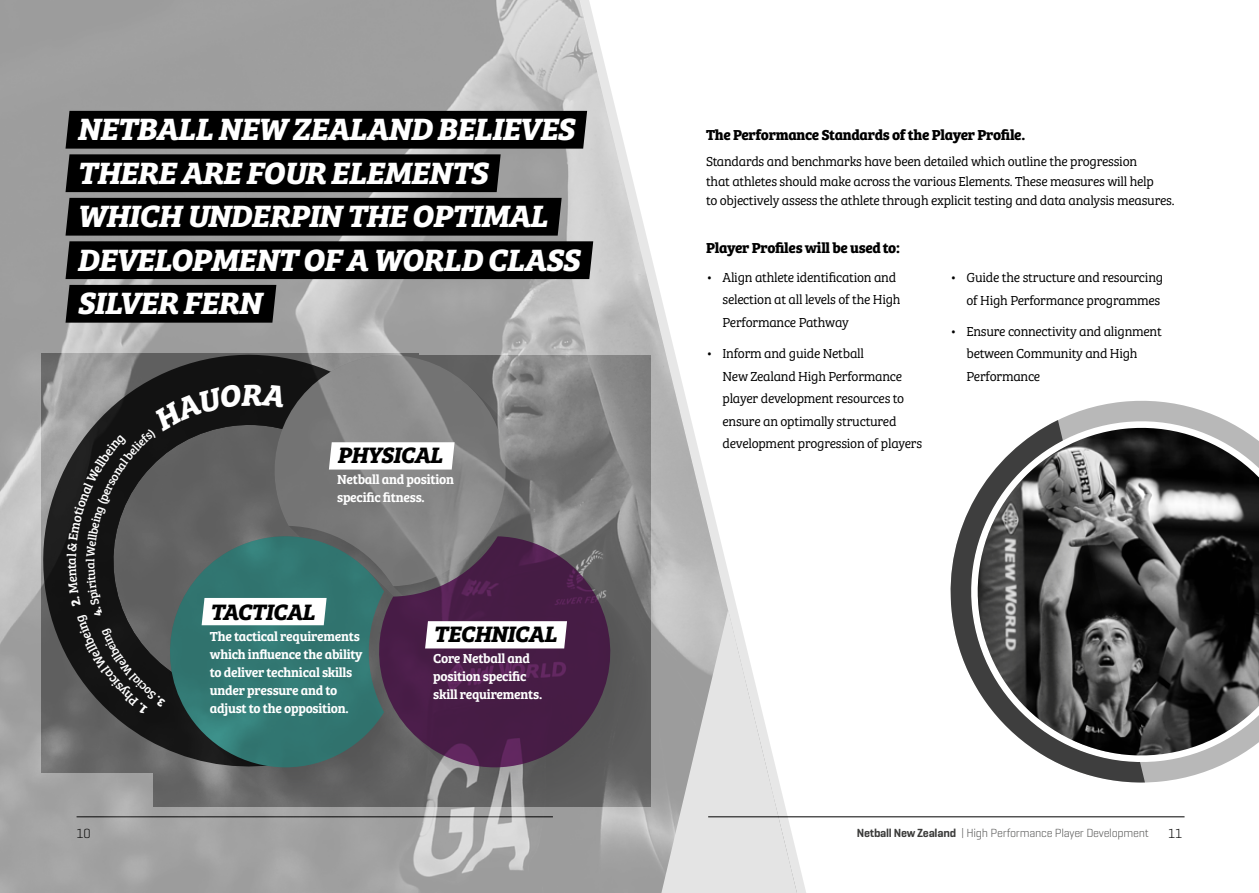
<style>
.page{position:relative;width:1259px;height:893px;background:#fff}
.page>*{position:absolute;margin:0;border:0;box-sizing:border-box;transform-origin:0 0}
.t1{font:italic 700 31.95px/43.5px "Bree Serif";letter-spacing:-.02em;color:#fff}
.t2{font:italic 700 23.1px "Bree Serif";letter-spacing:-.02em;color:#000}
.t3{font:700 15px "Bree Serif";letter-spacing:-.02em;color:#000}
.t4{font:300 13.5px/22.5px "Bree Serif";letter-spacing:-.02em;color:#000}
.t5{font:600 13.5px/18px "Bree Serif";letter-spacing:-.02em;color:#fff}
.t6{font:300 13.5px "Geogrotesque";color:#000}
.t7{font:13.2px "Bree Serif";color:#fff}
.t8{font:12.15px "Bree Serif";color:#fff}
.t9{font:300 12px "Geogrotesque";letter-spacing:-.02em;color:#575756}
.s1{font-weight:600;color:#3c3c3b}
.s2{font-family:"Bree Serif";font-weight:100}
</style>
<div class="page">
<img style="left:0;top:0;width:737px;height:893px">
<svg style="left:658px;top:610px;width:142px;height:283px"></svg>
<hr style="left:708px;top:816px;width:476px;height:1px;background:#000">
<svg style="left:1067px;top:400px;width:150px;height:383px;fill:#b8b8b8"></svg>
<svg style="left:1058px;top:416px;width:201px;height:351px;background:#515151"></svg>
<svg style="left:950px;top:420px;width:195px;height:363px"></svg>
<svg style="left:66px;top:111px;width:521px;height:81px;background:#191919"></svg>
<svg style="left:66px;top:198px;width:527px;height:81px;background:#121212"></svg>
<div style="left:66px;top:285px;width:210px;height:38px;background:#000"></div>
<svg style="left:41px;top:353px;width:372px;height:415px;background:#5d5d5d"></svg>
<svg style="left:384px;top:536px;width:230px;height:231px;background:#533852"></svg>
<svg style="left:274px;top:355px;width:231px;height:29px;background:#6d6d6d"></svg>
<svg style="left:154px;top:714px;width:230px;height:53px;background:#36605d"></svg>
<svg style="left:67px;top:384px;width:500px;height:330px;background:#5c6167"></svg>
<h1 class="t1" style="left:77px;top:105px;width:504px">NETBALL NEW ZEALAND BELIEVES<br>THERE ARE FOUR ELEMENTS<br>WHICH UNDERPIN THE OPTIMAL<br>DEVELOPMENT OF A WORLD CLASS<br>SILVER FERN</h1>
<p class="t7" style="left:62px;top:564px;width:9px;rotate:-90deg">a</p>
<p class="t8" style="left:81px;top:569px;width:8px;rotate:-90deg">a</p>
<h2 class="t2" style="left:337px;top:436px;width:107px">PHYSICAL</h2>
<p class="t5" style="left:337px;top:470px;width:118px">Netball and position specific fitness.</p>
<h2 class="t2" style="left:210px;top:593px;width:107px">TACTICAL</h2>
<p class="t5" style="left:210px;top:626px;width:154px">The tactical requirements which influence the ability to deliver technical skills under pressure and to adjust to the opposition.</p>
<h2 class="t2" style="left:433px;top:615px;width:125px">TECHNICAL</h2>
<p class="t5" style="left:433px;top:648px;width:111px">Core Netball and position specific skill requirements.</p>
<p class="t3" style="left:706px;top:123px;width:321px">The Performance Standards of the Player Profile.</p>
<p class="t4" style="left:706px;top:151px;width:470px;line-height:19.5px">Standards and benchmarks have been detailed which outline the progression<br>that athletes should make across the various Elements. These measures will help<br>to objectively assess the athlete through explicit testing and data analysis measures.</p>
<p class="t3" style="left:706px;top:236px;width:195px">Player Profiles will be used to:</p>
<p class="t4" style="left:722px;top:265px;width:180px;text-indent:-16px">• Align athlete identification and selection at all levels of the High<br>Performance Pathway</p>
<p class="t4" style="left:722px;top:341px;width:201px;text-indent:-16px">• Inform and guide Netball<br>New Zealand High Performance player development resources to ensure an optimally structured development progression of players</p>
<p class="t4" style="left:950px;top:265px;width:215px;text-align:right">• Guide the structure and resourcing of High Performance programmes</p>
<p class="t4" style="left:966px;top:319px;width:197px;text-indent:-16px">• Ensure connectivity and alignment between Community and High<br>Performance</p>
<p class="t6" style="left:77px;top:825px;width:16px">10</p>
<p class="t9" style="left:857px;top:826px;width:294px"><span class="s1">Netball New Zealand</span> <span class="s2">|</span> High Performance Player Development</p>
<p class="t6" style="left:1168px;top:825px;width:16px">11</p>
</div>
